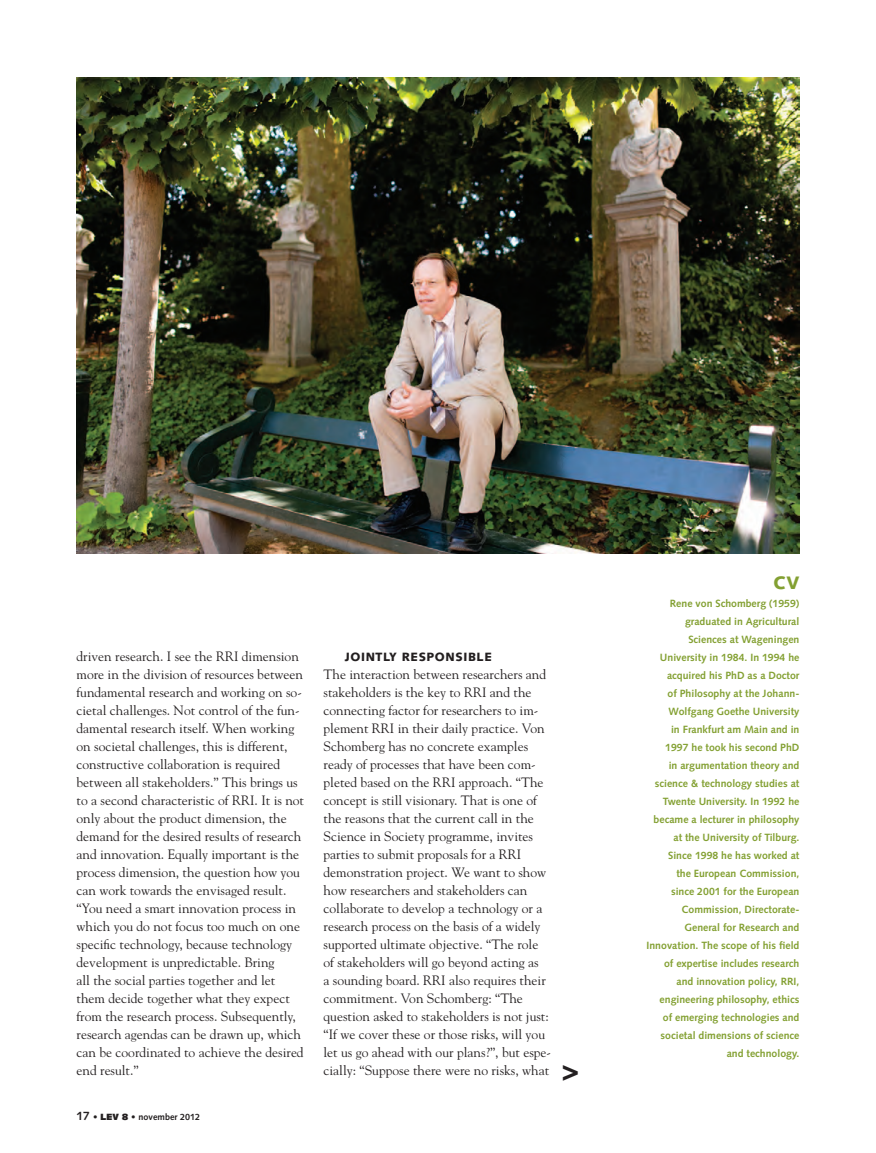
<style>
.page{position:relative;width:876px;height:1153px;background:#fff}
.page>*{position:absolute;margin:0;border:0;box-sizing:border-box;transform-origin:0 0}
.t1{font:900 18px "Syntax";color:#83a032}
.t2{font:13.5px/18px "Goudy";color:#231f20}
.t3{font:900 12px "Syntax";letter-spacing:.05em;color:#231f20}
.t4{font:700 10.5px/18px "Syntax";color:#83a032;text-align:right}
.t5{font:700 9px "Syntax";color:#231f20}
.s1{font-size:12px}
.s2{font-weight:900}
</style>
<div class="page">
<img style="left:77px;top:78px;width:722px;height:475px">
<p class="t2" style="left:77px;top:647px;width:229px">driven research. I see the RRI dimension more in the division of resources between fundamental research and working on so&shy;cietal challenges. Not control of the fun&shy;damental research itself. When working on societal challenges, this is different, constructive collaboration is required between all stakeholders.” This brings us to a second characteristic of RRI. It is not only about the product dimension, the demand for the desired results of research and innovation. Equally important is the process dimension, the question how you can work towards the envisaged result. “You need a smart innovation process in which you do not focus too much on one specific technology, because technology development is unpredictable. Bring<br>all the social parties together and let them decide together what they expect from the research process. Subsequently, research agendas can be drawn up, which can be coordinated to achieve the desired end result.”</p>
<p class="t3" style="left:345px;top:649px;width:147px">JOINTLY RESPONSIBLE</p>
<p class="t2" style="left:323px;top:665px;width:229px">The interaction between researchers and stakeholders is the key to RRI and the connecting factor for researchers to im&shy;plement RRI in their daily practice. Von Schomberg has no concrete examples ready of processes that have been com&shy;pleted based on the RRI approach. “The concept is still visionary. That is one of the reasons that the current call in the Science in Society programme, invites parties to submit proposals for a RRI demonstration project. We want to show how researchers and stakeholders can collaborate to develop a technology or a research process on the basis of a widely supported ultimate objective. “The role of stakeholders will go beyond acting as<br>a sounding board. RRI also requires their commitment. Von Schomberg: “The question asked to stakeholders is not just: “If we cover these or those risks, will you let us go ahead with our plans?”, but espe&shy;cially: “Suppose there were no risks, what</p>
<p class="t5" style="left:77px;top:1111px;width:125px"><span class="s1">17</span> <span class="s2">• LEV 8 •</span> november 2012</p>
<h1 class="t1" style="left:773px;top:572px;width:14px">CV</h1>
<p class="t4" style="left:647px;top:594px;width:154px">Rene von Schomberg (1959) graduated in Agricultural<br>Sciences at Wageningen<br>University in 1984. In 1994 he acquired his PhD as a Doctor<br>of Philosophy at the Johann-<br>Wolfgang Goethe University<br>in Frankfurt am Main and in<br>1997 he took his second PhD<br>in argumentation theory and science &amp; technology studies at<br>Twente University. In 1992 he became a lecturer in philosophy at the University of Tilburg.<br>Since 1998 he has worked at<br>the European Commission,<br>since 2001 for the European<br>Commission, Directorate-<br>General for Research and<br>Innovation. The scope of his field of expertise includes research and innovation policy, RRI, engineering philosophy, ethics<br>of emerging technologies and societal dimensions of science and technology.</p>
</div>
